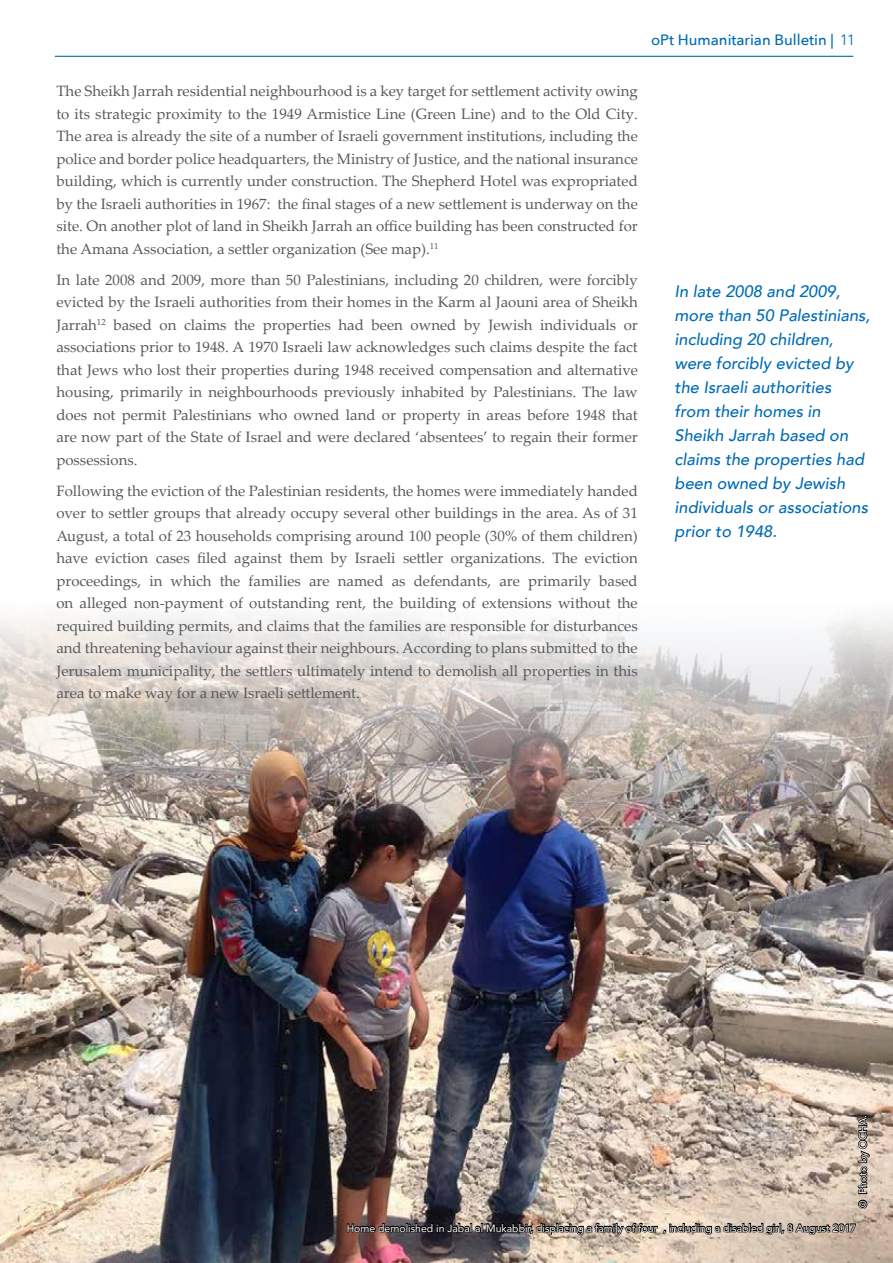
<style>
.page{position:relative;width:893px;height:1263px;background:#fff}
.page>*{position:absolute;margin:0;border:0;box-sizing:border-box;transform-origin:0 0}
.t1{font:italic 500 16.5px/24px "Avenir";color:#026cb6}
.t2{font:15px/22.5px "Palatino Linotype";color:#58595b;text-align:justify}
.t3{font:500 15px "Avenir Next";color:#026cb6}
.t4{font:10.5px "Avenir";color:#fff}
.s1{font-family:"Avenir Next Condensed";font-weight:400}
</style>
<div class="page">
<hr style="left:55px;top:56px;width:798px;height:1px;background:#026cb6">
<img style="left:0;top:613px;width:893px;height:650px">
<svg style="left:857px;top:1113px;width:13px;height:97px"></svg>
<img style="left:346px;top:1217px;width:511px;height:22px">
<p class="t3" style="left:651px;top:27px;width:205px">oPt Humanitarian Bulletin | <span class="s1">11</span></p>
<p class="t2" style="left:56px;top:79px;width:583px">The Sheikh Jarrah residential neighbourhood is a key target for settlement activity owing to its strategic proximity to the 1949 Armistice Line (Green Line) and to the Old City.<br>The area is already the site of a number of Israeli government institutions, including the police and border police headquarters, the Ministry of Justice, and the national insurance building, which is currently under construction. The Shepherd Hotel was expropriated by the Israeli authorities in 1967: the final stages of a new settlement is underway on the site. On another plot of land in Sheikh Jarrah an office building has been constructed for the Amana Association, a settler organization (See map).<sup>11</sup></p>
<p class="t2" style="left:56px;top:268px;width:583px">In late 2008 and 2009, more than 50 Palestinians, including 20 children, were forcibly evicted by the Israeli authorities from their homes in the Karm al Jaouni area of Sheikh Jarrah<sup>12</sup> based on claims the properties had been owned by Jewish individuals or associations prior to 1948. A 1970 Israeli law acknowledges such claims despite the fact that Jews who lost their properties during 1948 received compensation and alternative housing, primarily in neighbourhoods previously inhabited by Palestinians. The law does not permit Palestinians who owned land or property in areas before 1948 that are now part of the State of Israel and were declared ‘absentees’ to regain their former possessions.</p>
<p class="t2" style="left:56px;top:479px;width:583px">Following the eviction of the Palestinian residents, the homes were immediately handed over to settler groups that already occupy several other buildings in the area. As of 31<br>August, a total of 23 households comprising around 100 people (30% of them children) have eviction cases filed against them by Israeli settler organizations. The eviction proceedings, in which the families are named as defendants, are primarily based on alleged non-payment of outstanding rent, the building of extensions without the required building permits, and claims that the families are responsible for disturbances and threatening behaviour against their neighbours. According to plans submitted to the Jerusalem municipality, the settlers ultimately intend to demolish all properties in this area to make way for a new Israeli settlement.</p>
<p class="t1" style="left:675px;top:280px;width:197px">In late 2008 and 2009, more than 50 Palestinians, including 20 children, were forcibly evicted by the Israeli authorities from their homes in<br>Sheikh Jarrah based on claims the properties had been owned by Jewish individuals or associations prior to 1948.</p>
<p class="t4" style="left:854px;top:1208px;width:95px;rotate:-90deg">© Photo by OCHA.</p>
<p class="t4" style="left:347px;top:1219px;width:511px">Home demolished in Jabal al Mukabbir, displacing a family of four , including a disabled girl, 8 August 2017</p>
</div>
